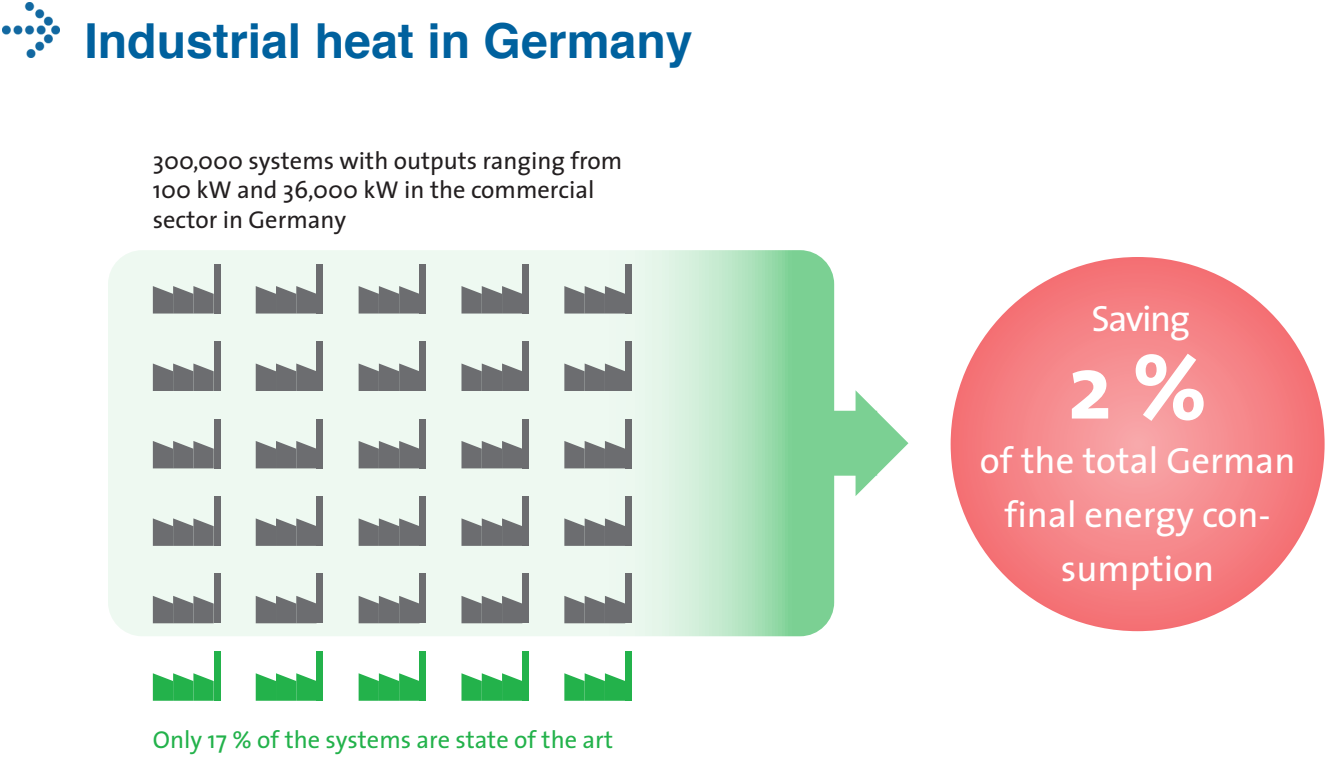
<style>
.page{position:relative;width:1340px;height:767px;background:#fff}
.page>*{position:absolute;margin:0;border:0;box-sizing:border-box;transform-origin:0 0}
.t1{font:700 92.4px "The Sans";color:#fff}
.t2{font:700 48.2px "Helvetica";color:#00619e}
.t3{font:36.6px/54px "The Sans";color:#fff;text-align:center}
.t4{font:24.4px/29.4px "The Sans";color:#231f20}
.t5{font:24.4px "The Sans";color:#23b24b}
</style>
<div class="page">
<img style="left:3px;top:2px;width:57px;height:55px">
<svg style="left:947px;top:254px;width:379px;height:379px;background:#f58689"></svg>
<svg style="left:834px;top:390px;width:74px;height:106px"></svg>
<svg style="left:108px;top:250px;width:726px;height:386px;background:#d9f1e0"></svg>
<svg style="left:153px;top:286px;width:61px;height:27px;background:#808283"></svg>
<div style="left:214px;top:264px;width:6px;height:49px;background:#6c6d70"></div>
<svg style="left:256px;top:286px;width:60px;height:27px;background:#7f8183"></svg>
<div style="left:316px;top:264px;width:7px;height:49px;background:#6c6d70"></div>
<svg style="left:358px;top:286px;width:61px;height:27px;background:#808284"></svg>
<div style="left:419px;top:264px;width:7px;height:49px;background:#6c6d70"></div>
<svg style="left:461px;top:286px;width:61px;height:27px;background:#808283"></svg>
<div style="left:522px;top:264px;width:7px;height:49px;background:#6c6d70"></div>
<svg style="left:564px;top:286px;width:61px;height:27px;background:#7f8283"></svg>
<div style="left:625px;top:264px;width:6px;height:49px;background:#6c6d70"></div>
<svg style="left:153px;top:363px;width:61px;height:28px;background:#818485"></svg>
<div style="left:214px;top:341px;width:6px;height:50px;background:#6c6d70"></div>
<svg style="left:256px;top:363px;width:60px;height:28px;background:#808384"></svg>
<div style="left:316px;top:341px;width:7px;height:50px;background:#6c6d70"></div>
<svg style="left:358px;top:363px;width:61px;height:28px;background:#818485"></svg>
<div style="left:419px;top:341px;width:7px;height:50px;background:#6c6d70"></div>
<svg style="left:461px;top:363px;width:61px;height:28px;background:#818485"></svg>
<div style="left:522px;top:341px;width:7px;height:50px;background:#6c6d70"></div>
<svg style="left:564px;top:363px;width:61px;height:28px;background:#818385"></svg>
<div style="left:625px;top:341px;width:6px;height:50px;background:#6c6d70"></div>
<svg style="left:153px;top:440px;width:61px;height:28px;background:#838687"></svg>
<div style="left:214px;top:418px;width:6px;height:50px;background:#6c6d70"></div>
<svg style="left:256px;top:440px;width:60px;height:28px;background:#828586"></svg>
<div style="left:316px;top:418px;width:7px;height:50px;background:#6c6d70"></div>
<svg style="left:358px;top:440px;width:61px;height:28px;background:#838687"></svg>
<div style="left:419px;top:418px;width:7px;height:50px;background:#6c6d70"></div>
<svg style="left:461px;top:440px;width:61px;height:28px;background:#838687"></svg>
<div style="left:522px;top:418px;width:7px;height:50px;background:#6c6d70"></div>
<svg style="left:564px;top:440px;width:61px;height:28px;background:#838687"></svg>
<div style="left:625px;top:418px;width:6px;height:50px;background:#6c6d70"></div>
<svg style="left:153px;top:518px;width:61px;height:27px;background:#818485"></svg>
<div style="left:214px;top:496px;width:6px;height:49px;background:#6c6d70"></div>
<svg style="left:256px;top:518px;width:60px;height:27px;background:#808384"></svg>
<div style="left:316px;top:496px;width:7px;height:49px;background:#6c6d70"></div>
<svg style="left:358px;top:518px;width:61px;height:27px;background:#818485"></svg>
<div style="left:419px;top:496px;width:7px;height:49px;background:#6c6d70"></div>
<svg style="left:461px;top:518px;width:61px;height:27px;background:#818485"></svg>
<div style="left:522px;top:496px;width:7px;height:49px;background:#6c6d70"></div>
<svg style="left:564px;top:518px;width:61px;height:27px;background:#818485"></svg>
<div style="left:625px;top:496px;width:6px;height:49px;background:#6c6d70"></div>
<svg style="left:153px;top:595px;width:61px;height:28px;background:#828586"></svg>
<div style="left:214px;top:573px;width:6px;height:50px;background:#6c6d70"></div>
<svg style="left:256px;top:595px;width:60px;height:28px;background:#828485"></svg>
<div style="left:316px;top:573px;width:7px;height:50px;background:#6c6d70"></div>
<svg style="left:358px;top:595px;width:61px;height:28px;background:#838586"></svg>
<div style="left:419px;top:573px;width:7px;height:50px;background:#6c6d70"></div>
<svg style="left:461px;top:595px;width:61px;height:28px;background:#828586"></svg>
<div style="left:522px;top:573px;width:7px;height:50px;background:#6c6d70"></div>
<svg style="left:564px;top:595px;width:61px;height:28px;background:#828586"></svg>
<div style="left:625px;top:573px;width:6px;height:50px;background:#6c6d70"></div>
<svg style="left:153px;top:673px;width:61px;height:27px;background:#46be68"></svg>
<div style="left:214px;top:650px;width:6px;height:50px;background:#23b24b"></div>
<svg style="left:256px;top:673px;width:60px;height:27px;background:#45bd67"></svg>
<div style="left:316px;top:650px;width:7px;height:50px;background:#23b24b"></div>
<svg style="left:358px;top:673px;width:61px;height:27px;background:#47be68"></svg>
<div style="left:419px;top:650px;width:7px;height:50px;background:#23b24b"></div>
<svg style="left:461px;top:673px;width:61px;height:27px;background:#46be68"></svg>
<div style="left:522px;top:650px;width:7px;height:50px;background:#23b24b"></div>
<svg style="left:564px;top:673px;width:61px;height:27px;background:#46be68"></svg>
<div style="left:625px;top:650px;width:6px;height:50px;background:#23b24b"></div>
<h2 class="t2" style="left:84px;top:2px;width:609px">Industrial heat in Germany</h2>
<p class="t4" style="left:153px;top:145px;width:471px">300,000 systems with outputs ranging from<br>100 kW and 36,000 kW in the commercial sector in Germany</p>
<p class="t5" style="left:153px;top:718px;width:462px">Only 17 % of the systems are state of the art</p>
<h3 class="t3" style="left:1091px;top:290px;width:100px">Saving</h3>
<h1 class="t1" style="left:1067px;top:309px;width:141px">2 %</h1>
<h3 class="t3" style="left:979px;top:432px;width:317px">of the total German final energy con&shy;sumption</h3>
</div>
